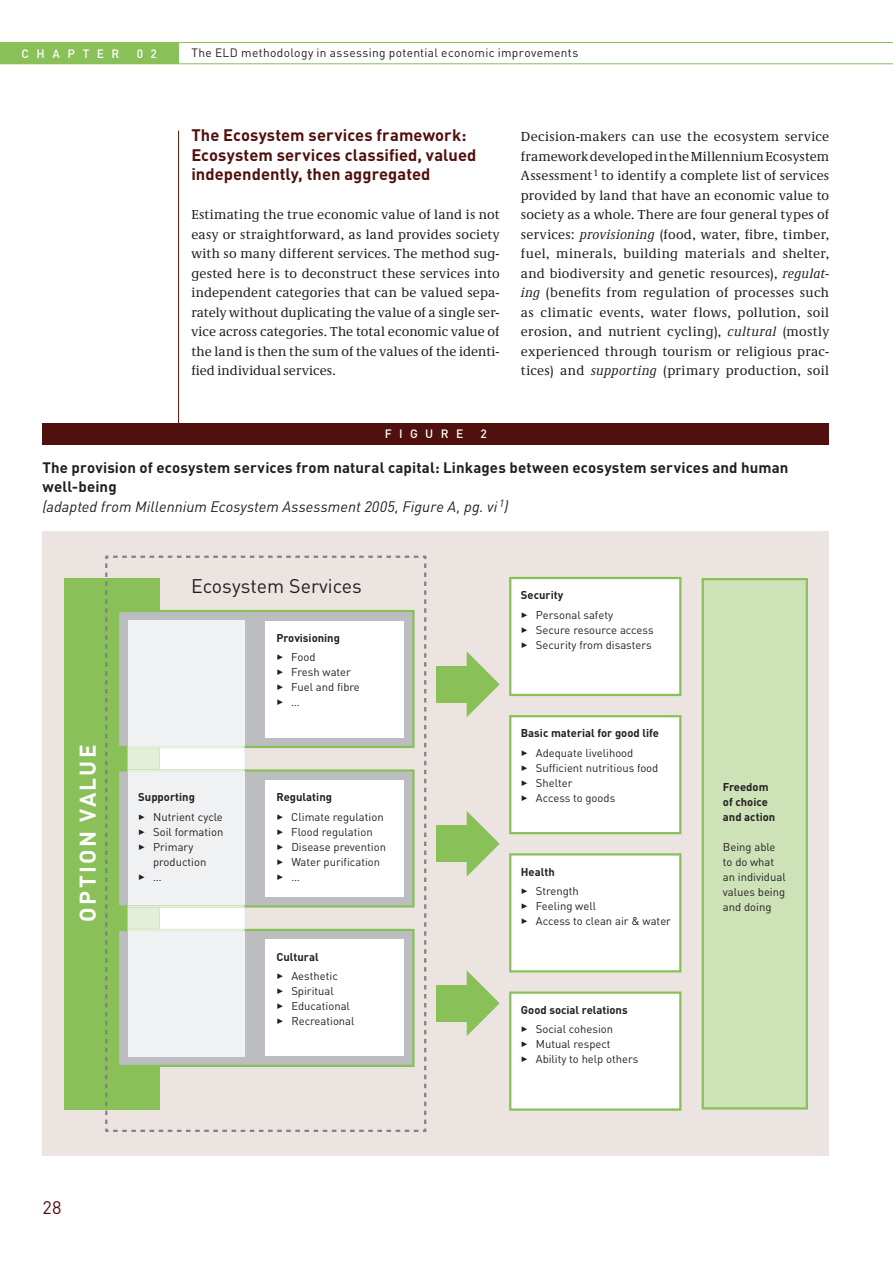
<style>
.page{position:relative;width:893px;height:1263px;background:#fff}
.page>*{position:absolute;margin:0;border:0;box-sizing:border-box;transform-origin:0 0}
.t1{font:700 22.5px "DIN";letter-spacing:.1em;color:#fff}
.t2{font:19.5px "DIN";color:#231f20}
.t3{font:18px "DIN";color:#50100d}
.t4{font:700 16.5px/19.5px "DIN";letter-spacing:.005em;color:#50100d}
.t5{font:700 15px/19.5px "DIN";letter-spacing:.01em;color:#231f20}
.t6{font:13.5px/19.5px "Neue Demos";letter-spacing:.015em;color:#231f20;text-align:justify}
.t7{font:12px "DIN";letter-spacing:.025em;color:#231f20}
.t8{font:500 12px "DIN";letter-spacing:.62em;color:#fff}
.t9{font:11.25px/15px "DIN";color:#231f20}
.t10{font:700 11.25px/15px "DIN";color:#231f20}
.s1{font-style:italic}
.s2{font-weight:400;font-style:italic}
</style>
<div class="page">
<hr style="left:0;top:42px;width:892px;height:1px;background:#8ac058">
<hr style="left:0;top:63px;width:892px;height:1px;background:#8ac058">
<div style="left:0;top:43px;width:179px;height:21px;background:#8ac058"></div>
<hr style="left:178px;top:131px;width:1px;height:1024px;background:#50100d">
<div style="left:43px;top:423px;width:786px;height:22px;background:#50100d"></div>
<div style="left:43px;top:532px;width:786px;height:624px;background:#ebe4e1"></div>
<div style="left:64px;top:578px;width:95px;height:531px;background:#8ac058"></div>
<div style="left:702px;top:578px;width:106px;height:531px;background:#cee2b7"></div>
<div style="left:509px;top:715px;width:172px;height:119px;background:#fff"></div>
<svg style="left:509px;top:577px;width:172px;height:119px;background:#f8fbf5"></svg>
<div style="left:509px;top:853px;width:172px;height:119px;background:#fff"></div>
<svg style="left:509px;top:991px;width:172px;height:120px;background:#f7fbf4"></svg>
<div style="left:436px;top:826px;width:35px;height:36px;background:#8ac058"></div>
<svg style="left:467px;top:811px;width:33px;height:66px"></svg>
<div style="left:436px;top:985px;width:35px;height:36px;background:#8ac058"></div>
<svg style="left:467px;top:970px;width:33px;height:66px"></svg>
<div style="left:436px;top:666px;width:35px;height:36px;background:#8ac058"></div>
<svg style="left:467px;top:652px;width:33px;height:65px"></svg>
<svg style="left:105px;top:556px;width:321px;height:576px"></svg>
<p class="t8" style="left:22px;top:46px;width:99px">CHAPTER</p>
<p class="t8" style="left:137px;top:46px;width:22px">0 2</p>
<p class="t7" style="left:191px;top:45px;width:389px">The ELD methodology in assessing potential economic improvements</p>
<p class="t4" style="left:191px;top:125px;width:287px">The Ecosystem services framework:<br>Ecosystem services classified, valued independently, then aggregated</p>
<p class="t6" style="left:191px;top:205px;width:310px">Estimating the true economic value of land is not easy or straightforward, as land provides society with so many different services. The method sug&shy;gested here is to deconstruct these services into independent categories that can be valued sepa&shy;rately without duplicating the value of a single ser&shy;vice across categories. The total economic value of the land is then the sum of the values of the identi&shy;fied individual services.</p>
<p class="t6" style="left:521px;top:127px;width:310px">Decision-makers can use the ecosystem service framework developed in the Millennium Ecosystem Assessment <sup>1</sup> to identify a complete list of services provided by land that have an economic value to society as a whole. There are four general types of services: <span class="s1">provisioning</span> (food, water, fibre, timber, fuel, minerals, building materials and shelter, and biodiversity and genetic resources), <span class="s1">regulat&shy;ing</span> (benefits from regulation of processes such as climatic events, water flows, pollution, soil erosion, and nutrient cycling), <span class="s1">cultural</span> (mostly experienced through tourism or religious prac&shy;tices) and <span class="s1">supporting</span> (primary production, soil</p>
<p class="t8" style="left:385px;top:426px;width:80px">FIGURE</p>
<p class="t8" style="left:481px;top:426px;width:8px">2</p>
<p class="t5" style="left:43px;top:457px;width:747px">The provision of ecosystem services from natural capital: Linkages between ecosystem services and human well-being<br><span class="s2">(adapted from Millennium Ecosystem Assessment 2005, Figure A, pg. vi</span> <sup>1</sup><span class="s2">)</span></p>
<h1 class="t1" style="left:73px;top:921px;width:178px;rotate:-90deg">OPTION VALUE</h1>
<h2 class="t2" style="left:191px;top:574px;width:172px">Ecosystem Services</h2>
<p class="t10" style="left:138px;top:789px;width:58px">Supporting</p>
<p class="t9" style="left:138px;top:809px;width:86px">✓ Nutrient cycle</p>
<p class="t9" style="left:138px;top:824px;width:87px">✓ Soil formation</p>
<p class="t9" style="left:153px;top:839px;width:55px;text-indent:-15px">✓ Primary production</p>
<p class="t9" style="left:138px;top:869px;width:25px">✓ …</p>
<p class="t10" style="left:276px;top:630px;width:65px">Provisioning</p>
<p class="t9" style="left:276px;top:649px;width:41px">✓ Food</p>
<p class="t9" style="left:276px;top:664px;width:76px">✓ Fresh water</p>
<p class="t9" style="left:276px;top:679px;width:85px">✓ Fuel and fibre</p>
<p class="t9" style="left:276px;top:694px;width:25px">✓ …</p>
<p class="t10" style="left:276px;top:789px;width:57px">Regulating</p>
<p class="t9" style="left:276px;top:809px;width:109px">✓ Climate regulation</p>
<p class="t9" style="left:276px;top:824px;width:98px">✓ Flood regulation</p>
<p class="t9" style="left:276px;top:839px;width:111px">✓ Disease prevention</p>
<p class="t9" style="left:276px;top:854px;width:105px">✓ Water purification</p>
<p class="t9" style="left:276px;top:869px;width:25px">✓ …</p>
<p class="t10" style="left:276px;top:948px;width:44px">Cultural</p>
<p class="t9" style="left:276px;top:968px;width:63px">✓ Aesthetic</p>
<p class="t9" style="left:276px;top:983px;width:59px">✓ Spiritual</p>
<p class="t9" style="left:276px;top:998px;width:75px">✓ Educational</p>
<p class="t9" style="left:276px;top:1013px;width:80px">✓ Recreational</p>
<h3 class="t3" style="left:43px;top:1196px;width:21px">28</h3>
<p class="t10" style="left:521px;top:587px;width:44px">Security</p>
<p class="t9" style="left:521px;top:607px;width:94px">✓ Personal safety</p>
<p class="t9" style="left:521px;top:622px;width:134px">✓ Secure resource access</p>
<p class="t9" style="left:521px;top:637px;width:132px">✓ Security from disasters</p>
<p class="t10" style="left:521px;top:725px;width:140px">Basic material for good life</p>
<p class="t9" style="left:521px;top:745px;width:114px">✓ Adequate livelihood</p>
<p class="t9" style="left:521px;top:760px;width:139px">✓ Sufficient nutritious food</p>
<p class="t9" style="left:521px;top:775px;width:53px">✓ Shelter</p>
<p class="t9" style="left:521px;top:790px;width:96px">✓ Access to goods</p>
<p class="t10" style="left:723px;top:778px;width:54px">Freedom of choice and action</p>
<p class="t9" style="left:723px;top:839px;width:64px">Being able to do what an individual values being and doing</p>
<p class="t10" style="left:521px;top:863px;width:35px">Health</p>
<p class="t9" style="left:521px;top:883px;width:60px">✓ Strength</p>
<p class="t9" style="left:521px;top:898px;width:77px">✓ Feeling well</p>
<p class="t9" style="left:521px;top:913px;width:152px">✓ Access to clean air &amp; water</p>
<p class="t10" style="left:521px;top:1002px;width:108px">Good social relations</p>
<p class="t9" style="left:521px;top:1021px;width:94px">✓ Social cohesion</p>
<p class="t9" style="left:521px;top:1036px;width:91px">✓ Mutual respect</p>
<p class="t9" style="left:521px;top:1051px;width:119px">✓ Ability to help others</p>
</div>
